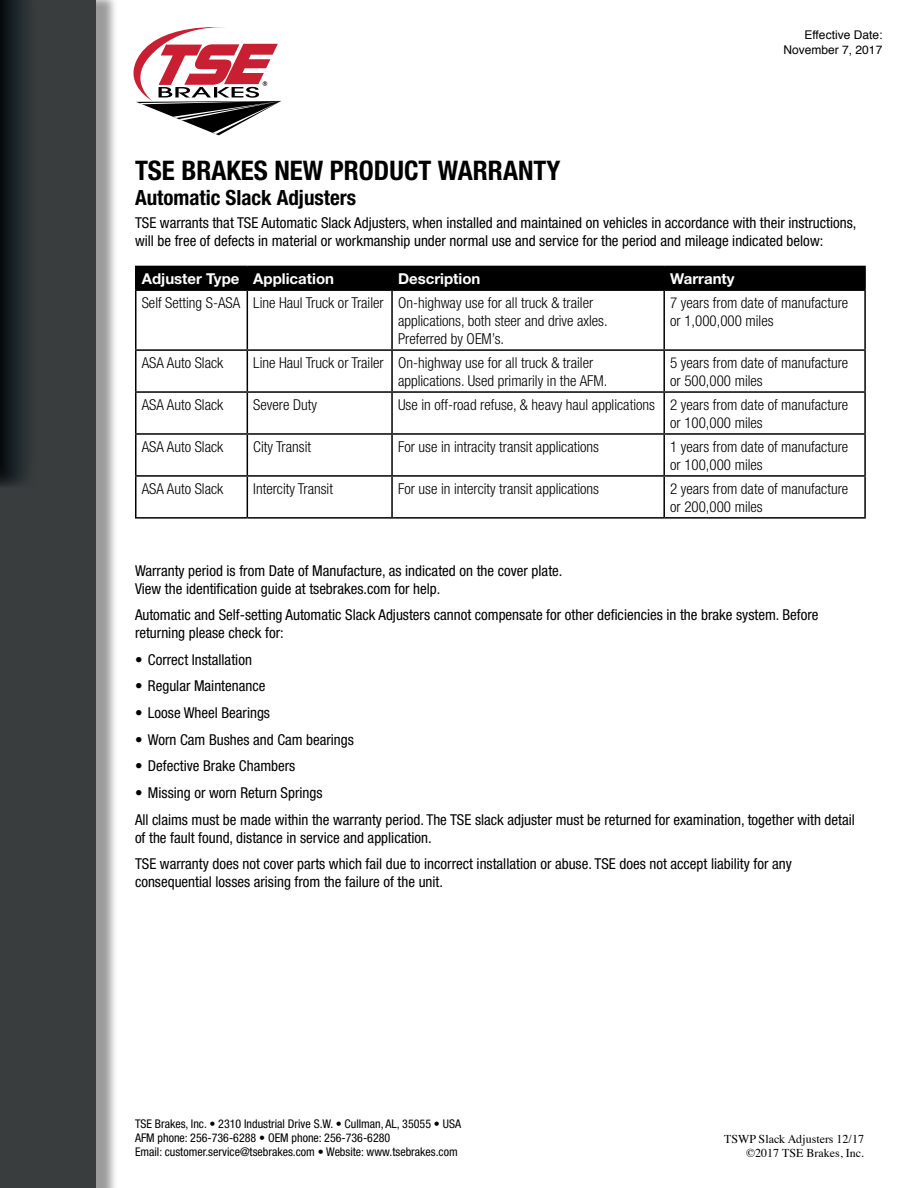
<style>
.page{position:relative;width:918px;height:1188px;background:#fff}
.page>*{position:absolute;margin:0;border:0;box-sizing:border-box;transform-origin:0 0}
.t1{font:700 condensed 27px "Helvetica Neue";color:#000}
.t2{font:700 condensed 21px "Helvetica Neue";color:#000}
.t3{font:condensed 15px/18px "Helvetica Neue";color:#000}
.t4{font:300 condensed 15px/18px "Helvetica Neue";color:#000}
.t5{font:700 15px "Helvetica Neue";color:#fff}
.t6{font:condensed 12px/14.4px "Helvetica Neue";color:#000}
.t7{font:12px/14.4px "Times";color:#000;text-align:right}
.t8{font:12px/14.4px "Helvetica";color:#000;text-align:right}
</style>
<div class="page">
<div style="left:6px;top:0;width:113px;height:1188px;background:#000;opacity:.4"></div>
<div style="left:0;top:0;width:96px;height:1188px;background:#3a3d3d"></div>
<svg style="left:134px;top:27px;width:147px;height:108px"></svg>
<div style="left:0;top:0;width:39px;height:488px;background:linear-gradient(to right,#070f13,#3d4343)"></div>
<div style="left:135px;top:266px;width:729px;height:23px;background:#000"></div>
<hr style="left:392px;top:266px;width:272px;height:1px;background:#000">
<hr style="left:391px;top:267px;width:2px;height:22px;background:#000">
<hr style="left:664px;top:266px;width:202px;height:1px;background:#000">
<hr style="left:663px;top:267px;width:2px;height:22px;background:#000">
<hr style="left:864px;top:267px;width:2px;height:22px;background:#000">
<hr style="left:135px;top:289px;width:112px;height:2px;background:#000">
<hr style="left:135px;top:291px;width:1px;height:58px;background:#000">
<hr style="left:247px;top:289px;width:145px;height:2px;background:#000">
<hr style="left:247px;top:291px;width:1px;height:58px;background:#000">
<hr style="left:392px;top:289px;width:272px;height:2px;background:#000">
<hr style="left:391px;top:291px;width:2px;height:58px;background:#000">
<hr style="left:664px;top:289px;width:202px;height:2px;background:#000">
<hr style="left:663px;top:291px;width:2px;height:58px;background:#000">
<hr style="left:864px;top:291px;width:2px;height:58px;background:#000">
<hr style="left:135px;top:349px;width:112px;height:2px;background:#000">
<hr style="left:135px;top:351px;width:1px;height:40px;background:#000">
<hr style="left:247px;top:349px;width:145px;height:2px;background:#000">
<hr style="left:247px;top:351px;width:1px;height:40px;background:#000">
<hr style="left:392px;top:349px;width:272px;height:2px;background:#000">
<hr style="left:391px;top:351px;width:2px;height:40px;background:#000">
<hr style="left:664px;top:349px;width:202px;height:2px;background:#000">
<hr style="left:663px;top:351px;width:2px;height:40px;background:#000">
<hr style="left:864px;top:351px;width:2px;height:40px;background:#000">
<hr style="left:135px;top:391px;width:112px;height:2px;background:#000">
<hr style="left:135px;top:393px;width:1px;height:40px;background:#000">
<hr style="left:247px;top:391px;width:145px;height:2px;background:#000">
<hr style="left:247px;top:393px;width:1px;height:40px;background:#000">
<hr style="left:392px;top:391px;width:272px;height:2px;background:#000">
<hr style="left:391px;top:393px;width:2px;height:40px;background:#000">
<hr style="left:664px;top:391px;width:202px;height:2px;background:#000">
<hr style="left:663px;top:393px;width:2px;height:40px;background:#000">
<hr style="left:864px;top:393px;width:2px;height:40px;background:#000">
<hr style="left:135px;top:433px;width:112px;height:2px;background:#000">
<hr style="left:135px;top:435px;width:1px;height:40px;background:#000">
<hr style="left:247px;top:433px;width:145px;height:2px;background:#000">
<hr style="left:247px;top:435px;width:1px;height:40px;background:#000">
<hr style="left:392px;top:433px;width:272px;height:2px;background:#000">
<hr style="left:391px;top:435px;width:2px;height:40px;background:#000">
<hr style="left:664px;top:433px;width:202px;height:2px;background:#000">
<hr style="left:663px;top:435px;width:2px;height:40px;background:#000">
<hr style="left:864px;top:435px;width:2px;height:40px;background:#000">
<hr style="left:135px;top:475px;width:112px;height:2px;background:#000">
<hr style="left:135px;top:477px;width:1px;height:40px;background:#000">
<hr style="left:247px;top:475px;width:145px;height:2px;background:#000">
<hr style="left:247px;top:477px;width:1px;height:40px;background:#000">
<hr style="left:392px;top:475px;width:272px;height:2px;background:#000">
<hr style="left:391px;top:477px;width:2px;height:40px;background:#000">
<hr style="left:664px;top:475px;width:202px;height:2px;background:#000">
<hr style="left:663px;top:477px;width:2px;height:40px;background:#000">
<hr style="left:864px;top:477px;width:2px;height:40px;background:#000">
<hr style="left:135px;top:517px;width:112px;height:2px;background:#000">
<hr style="left:247px;top:517px;width:145px;height:2px;background:#000">
<hr style="left:392px;top:517px;width:272px;height:2px;background:#000">
<hr style="left:664px;top:517px;width:202px;height:2px;background:#000">
<p class="t8" style="left:784px;top:28px;width:100px">Effective Date:<br>November 7, 2017</p>
<h1 class="t1" style="left:135px;top:154px;width:427px">TSE BRAKES NEW PRODUCT WARRANTY</h1>
<h2 class="t2" style="left:135px;top:185px;width:223px">Automatic Slack Adjusters</h2>
<p class="t3" style="left:135px;top:213px;width:723px">TSE warrants that TSE Automatic Slack Adjusters, when installed and maintained on vehicles in accordance with their instructions, will be free of defects in material or workmanship under normal use and service for the period and mileage indicated below:</p>
<p class="t5" style="left:142px;top:270px;width:194px">Adjuster Type Application</p>
<p class="t5" style="left:398px;top:270px;width:84px">Description</p>
<p class="t5" style="left:670px;top:270px;width:66px">Warranty</p>
<p class="t4" style="left:398px;top:294px;width:211px;text-indent:-256px">Self Setting S-ASA Line Haul Truck or Trailer On-highway use for all truck &amp; trailer applications, both steer and drive axles.<br>Preferred by OEM’s.</p>
<p class="t4" style="left:670px;top:294px;width:180px">7 years from date of manufacture or 1,000,000 miles</p>
<p class="t4" style="left:142px;top:354px;width:83px">ASA Auto Slack</p>
<p class="t4" style="left:398px;top:354px;width:211px;text-indent:-145px">Line Haul Truck or Trailer On-highway use for all truck &amp; trailer applications. Used primarily in the AFM.</p>
<p class="t4" style="left:670px;top:354px;width:180px">5 years from date of manufacture or 500,000 miles</p>
<p class="t4" style="left:142px;top:396px;width:83px">ASA Auto Slack</p>
<p class="t4" style="left:253px;top:396px;width:65px">Severe Duty</p>
<p class="t4" style="left:670px;top:396px;width:180px;text-indent:-272px">Use in off-road refuse, &amp; heavy haul applications 2 years from date of manufacture or 100,000 miles</p>
<p class="t4" style="left:142px;top:437px;width:83px">ASA Auto Slack</p>
<p class="t4" style="left:253px;top:437px;width:59px">City Transit</p>
<p class="t4" style="left:398px;top:437px;width:203px">For use in intracity transit applications</p>
<p class="t4" style="left:670px;top:437px;width:180px">1 years from date of manufacture or 100,000 miles</p>
<p class="t4" style="left:142px;top:479px;width:83px">ASA Auto Slack</p>
<p class="t4" style="left:253px;top:479px;width:81px">Intercity Transit</p>
<p class="t4" style="left:398px;top:479px;width:203px">For use in intercity transit applications</p>
<p class="t4" style="left:670px;top:479px;width:180px">2 years from date of manufacture or 200,000 miles</p>
<p class="t3" style="left:135px;top:561px;width:429px">Warranty period is from Date of Manufacture, as indicated on the cover plate.<br>View the identification guide at tsebrakes.com for help.</p>
<p class="t3" style="left:135px;top:606px;width:685px">Automatic and Self-setting Automatic Slack Adjusters cannot compensate for other deficiencies in the brake system. Before returning please check for:</p>
<p class="t3" style="left:135px;top:650px;width:118px">• Correct Installation</p>
<p class="t3" style="left:135px;top:677px;width:132px">• Regular Maintenance</p>
<p class="t3" style="left:135px;top:704px;width:137px">• Loose Wheel Bearings</p>
<p class="t3" style="left:135px;top:730px;width:220px">• Worn Cam Bushes and Cam bearings</p>
<p class="t3" style="left:135px;top:757px;width:162px">• Defective Brake Chambers</p>
<p class="t3" style="left:135px;top:779px;width:721px;line-height:26.7px">• Missing or worn Return Springs<br>All claims must be made within the warranty period. The TSE slack adjuster must be returned for examination, together with detail</p>
<p class="t3" style="left:135px;top:824px;width:658px;line-height:26.7px">of the fault found, distance in service and application.<br>TSE warranty does not cover parts which fail due to incorrect installation or abuse. TSE does not accept liability for any</p>
<p class="t3" style="left:135px;top:873px;width:310px">consequential losses arising from the failure of the unit.</p>
<p class="t6" style="left:135px;top:1116px;width:328px">TSE Brakes, Inc. • 2310 Industrial Drive S.W. • Cullman, AL, 35055 • USA<br>AFM phone: 256-736-6288 • OEM phone: 256-736-6280<br>Email: customer.service@tsebrakes.com • Website: www.tsebrakes.com</p>
<p class="t7" style="left:724px;top:1131px;width:141px">TSWP Slack Adjusters 12/17 ©2017 TSE Brakes, Inc.</p>
</div>
